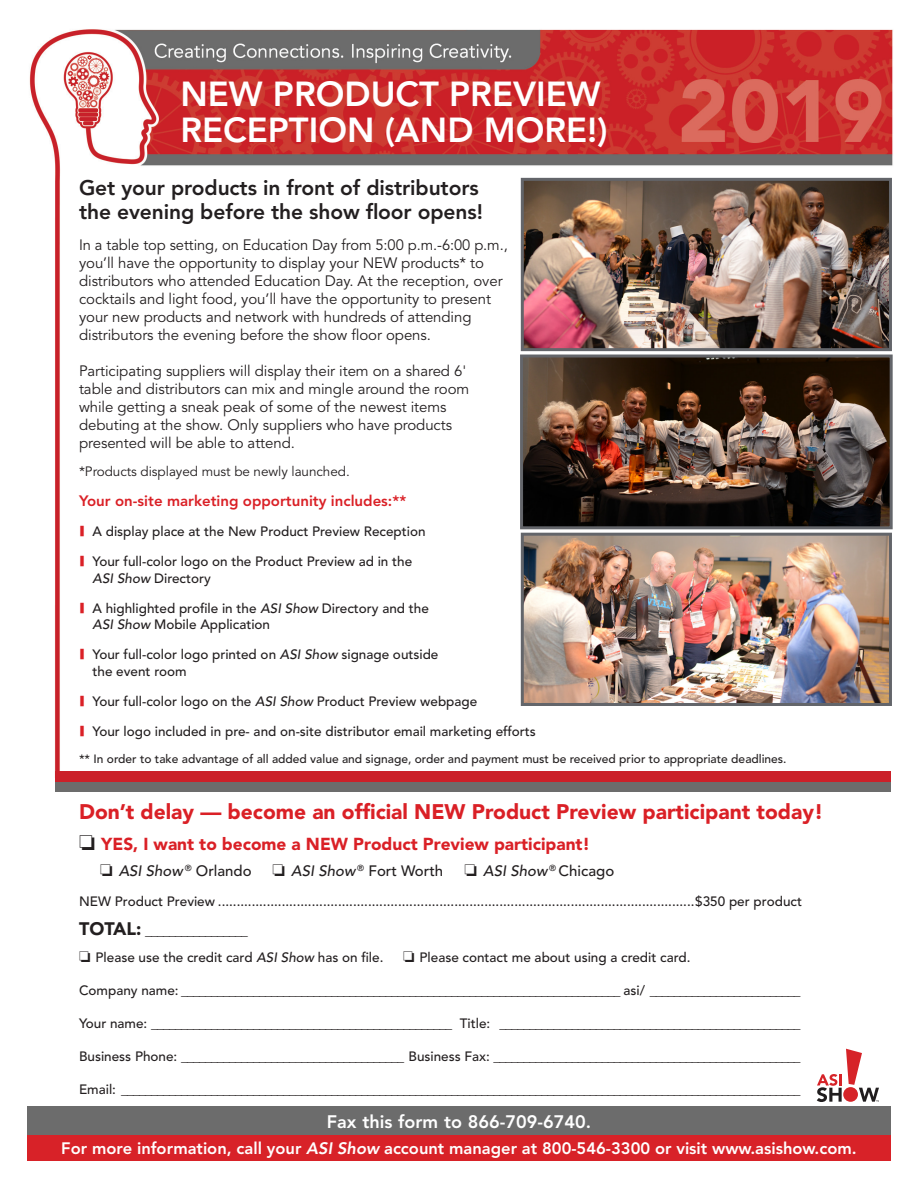
<style>
.page{position:relative;width:918px;height:1188px;background:#fff}
.page>*{position:absolute;margin:0;border:0;box-sizing:border-box;transform-origin:0 0}
.t1{font:800 34.5px "Avenir LT Std";color:#fff}
.t2{font:800 21px/24px "Avenir LT Std";letter-spacing:-.005em;color:#231f20}
.t3{font:900 21px "Avenir";color:#da2026}
.t4{font:800 18px "Avenir";color:#fff}
.t5{font:900 17.25px "Avenir";color:#da2026}
.t6{font:800 16.5px "Avenir";color:#fff}
.t7{font:15px/18px "Avenir LT Std";letter-spacing:-.005em;color:#231f20}
.t8{font:800 15px "Avenir";color:#da2026}
.t9{font:italic 500 15px "Avenir";color:#231f20}
.t10{font:500 15px "Avenir";color:#231f20}
.t11{font:500 13.5px/16.5px "Avenir";color:#231f20}
.t12{font:300 13.5px "Avenir";color:#231f20}
.t13{font:13.5px "Avenir LT Std";letter-spacing:-.005em;color:#231f20}
.t14{font:500 12px "Avenir";color:#231f20}
.s1{font-weight:900;color:#da2026}
.s2{font-style:italic}
.s3{color:#231f20}
.s4{font-style:normal}
.s5{font-weight:900;font-size:18px}
.s6{font-weight:300}
.s7{font-weight:500}
</style>
<div class="page">
<img style="left:29px;top:29px;width:864px;height:749px">
<svg style="left:817px;top:1049px;width:62px;height:53px"></svg>
<div style="left:27px;top:1135px;width:864px;height:26px;background:#d82228"></div>
<div style="left:27px;top:1106px;width:864px;height:29px;background:#6c6c6c"></div>
<div style="left:56px;top:771px;width:835px;height:11px;background:#cb2029"></div>
<div style="left:56px;top:782px;width:835px;height:9px;background:#6c6c6c"></div>
<img style="left:525px;top:537px;width:363px;height:165px">
<div style="left:521px;top:533px;width:371px;height:173px;border:3px solid #63656a"></div>
<img style="left:525px;top:182px;width:363px;height:165px">
<div style="left:521px;top:178px;width:371px;height:173px;border:3px solid #63656a"></div>
<img style="left:524px;top:359px;width:365px;height:166px">
<div style="left:520px;top:355px;width:373px;height:174px;border:3px solid #63656a"></div>
<p class="t1" style="left:180px;top:74px;width:422px">NEW PRODUCT PREVIEW</p>
<p class="t1" style="left:180px;top:110px;width:429px">RECEPTION (AND MORE!)</p>
<p class="t2" style="left:79px;top:175px;width:405px">Get your products in front of distributors the evening before the show floor opens!</p>
<p class="t7" style="left:79px;top:236px;width:430px">In a table top setting, on Education Day from 5:00 p.m.-6:00 p.m., you’ll have the opportunity to display your NEW products* to distributors who attended Education Day. At the reception, over cocktails and light food, you’ll have the opportunity to present your new products and network with hundreds of attending distributors the evening before the show floor opens.</p>
<p class="t7" style="left:79px;top:362px;width:392px">Participating suppliers will display their item on a shared 6' table and distributors can mix and mingle around the room while getting a sneak peak of some of the newest items debuting at the show. Only suppliers who have products presented will be able to attend.</p>
<p class="t13" style="left:79px;top:463px;width:272px">*Products displayed must be newly launched.</p>
<p class="t8" style="left:79px;top:492px;width:329px">Your on-site marketing opportunity includes:**</p>
<p class="t11" style="left:79px;top:524px;width:348px"><span class="s1">|</span> A display place at the New Product Preview Reception</p>
<p class="t11" style="left:93px;top:554px;width:321px;text-indent:-14px"><span class="s1">|</span> Your full-color logo on the Product Preview ad in the<br><span class="s2">ASI Show</span> Directory</p>
<p class="t11" style="left:93px;top:600px;width:338px;text-indent:-14px"><span class="s1">|</span> A highlighted profile in the <span class="s2">ASI Show</span> Directory and the<br><span class="s2">ASI Show</span> Mobile Application</p>
<p class="t11" style="left:93px;top:647px;width:347px;text-indent:-14px"><span class="s1">|</span> Your full-color logo printed on <span class="s2">ASI Show</span> signage outside the event room</p>
<p class="t11" style="left:79px;top:693px;width:400px"><span class="s1">|</span> Your full-color logo on the <span class="s2">ASI Show</span> Product Preview webpage</p>
<p class="t11" style="left:79px;top:723px;width:458px"><span class="s1">|</span> Your logo included in pre- and on-site distributor email marketing efforts</p>
<p class="t14" style="left:79px;top:752px;width:709px">** In order to take advantage of all added value and signage, order and payment must be received prior to appropriate deadlines.</p>
<p class="t3" style="left:79px;top:799px;width:746px">Don’t delay — become an official NEW Product Preview participant today!</p>
<p class="t5" style="left:79px;top:834px;width:513px"><span class="s3">□</span> YES, I want to become a NEW Product Preview participant!</p>
<p class="t9" style="left:100px;top:862px;width:153px">□ ASI Show <sup>®</sup> <span class="s4">Orlando</span></p>
<p class="t10" style="left:273px;top:862px;width:172px">□ <span class="s2">ASI Show</span> <sup>®</sup> Fort Worth</p>
<p class="t9" style="left:465px;top:862px;width:151px">□ ASI Show <sup>®</sup> <span class="s4">Chicago</span></p>
<p class="t11" style="left:79px;top:888px;width:725px;line-height:28.5px">NEW Product Preview ...............................................................................................................................$350 per product<br><span class="s5">TOTAL:</span> <span class="s6">_________________</span></p>
<p class="t11" style="left:79px;top:949px;width:306px">□ Please use the credit card <span class="s2">ASI Show</span> has on file.</p>
<p class="t11" style="left:403px;top:949px;width:289px">□ Please contact me about using a credit card.</p>
<p class="t12" style="left:79px;top:982px;width:723px"><span class="s7">Company name:</span> _________________________________________________________________________ <span class="s7">asi/</span> _________________________</p>
<p class="t12" style="left:79px;top:1015px;width:723px"><span class="s7">Your name:</span> __________________________________________________ <span class="s7">Title:</span> __________________________________________________</p>
<p class="t12" style="left:79px;top:1048px;width:723px"><span class="s7">Business Phone:</span> _____________________________________ <span class="s7">Business Fax:</span> ___________________________________________________</p>
<p class="t12" style="left:79px;top:1081px;width:723px"><span class="s7">Email:</span> _________________________________________________________________________________________________________________</p>
<p class="t4" style="left:327px;top:1111px;width:266px">Fax this form to 866-709-6740.</p>
<p class="t6" style="left:61px;top:1138px;width:797px">For more information, call your <span class="s2">ASI Show</span> account manager at 800-546-3300 or visit www.asishow.com.</p>
</div>
